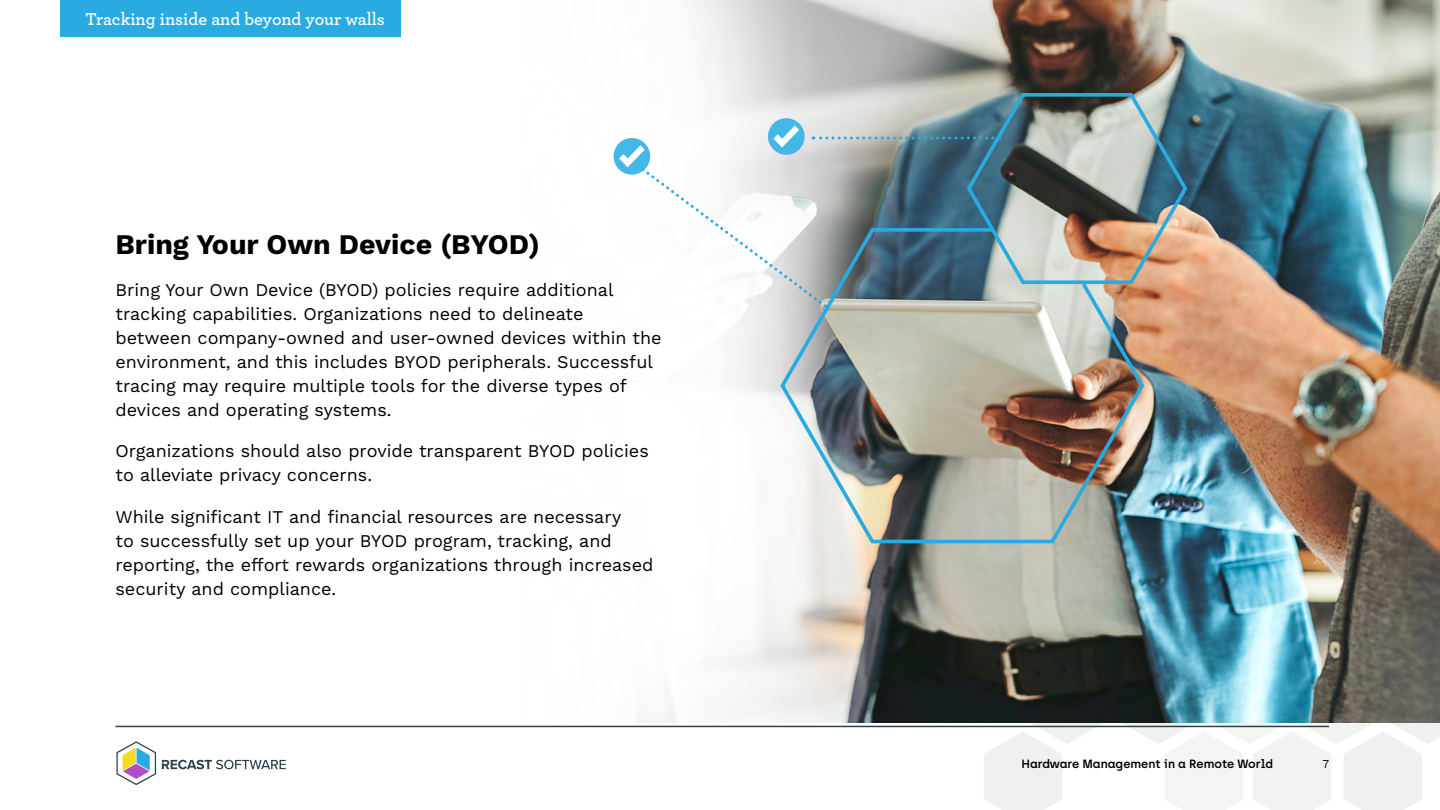
<style>
.page{position:relative;width:1440px;height:810px;background:#fff}
.page>*{position:absolute;margin:0;border:0;box-sizing:border-box;transform-origin:0 0}
.t1{font:700 28.35px "Work Sans";color:#000}
.t2{font:18px/23.9px "Work Sans";color:#000}
.t3{font:600 18px "Archer";letter-spacing:-.005em;color:#fff}
.t4{font:600 12px "Archia";color:#000}
.t5{font:12px "Work Sans";color:#000}
</style>
<div class="page">
<svg style="left:162px;top:760px;width:124px;height:9px"></svg>
<svg style="left:116px;top:741px;width:40px;height:44px"></svg>
<hr style="left:116px;top:726px;width:1213px;height:1px;background:#323f48">
<img style="left:613px;top:0;width:827px;height:168px">
<div style="left:614px;top:138px;width:36px;height:37px;background:#45b7e7;border-radius:50%"></div>
<img style="left:619px;top:90px;width:821px;height:720px">
<div style="left:60px;top:0;width:341px;height:36px;background:#29abe2"></div>
<p class="t3" style="left:86px;top:6px;width:301px">Tracking inside and beyond your walls</p>
<h1 class="t1" style="left:116px;top:228px;width:426px">Bring Your Own Device (BYOD)</h1>
<p class="t2" style="left:116px;top:279px;width:548px">Bring Your Own Device (BYOD) policies require additional tracking capabilities. Organizations need to delineate between company-owned and user-owned devices within the environment, and this includes BYOD peripherals. Successful tracing may require multiple tools for the diverse types of devices and operating systems.</p>
<p class="t2" style="left:116px;top:440px;width:535px">Organizations should also provide transparent BYOD policies to alleviate privacy concerns.</p>
<p class="t2" style="left:116px;top:506px;width:539px">While significant IT and financial resources are necessary<br>to successfully set up your BYOD program, tracking, and reporting, the effort rewards organizations through increased security and compliance.</p>
<p class="t4" style="left:1022px;top:757px;width:253px">Hardware Management in a Remote World</p>
<p class="t5" style="left:1323px;top:757px;width:8px">7</p>
</div>
